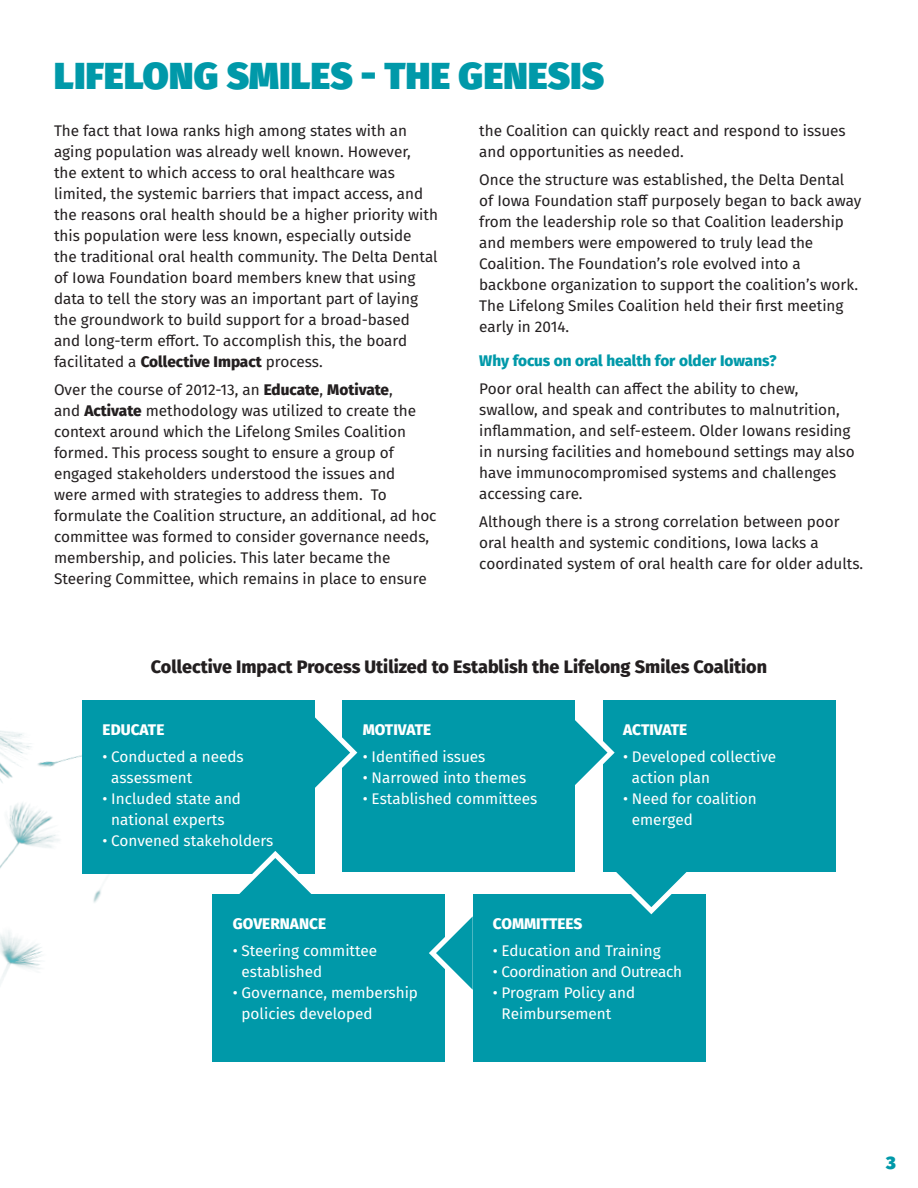
<style>
.page{position:relative;width:918px;height:1188px;background:#fff}
.page>*{position:absolute;margin:0;border:0;box-sizing:border-box;transform-origin:0 0}
.Head{font:900 37.5px "Fira Sans";letter-spacing:.01em;color:#0099a9}
.Subhead_1{font:800 18px "Fira Sans";color:#231f20}
.t1{font:900 18px "Fira Sans";color:#0099a9}
.Body_copy{font:15.3px/21px "Fira Sans";color:#231f20}
.t2{font:15.3px/21px "Fira Sans";color:#fff}
.Subhead_2{font:800 15.3px "Fira Sans";color:#fff}
.Subhead_2-2{font:800 15.3px "Fira Sans";color:#0099a9}
.t3{font:15.3px "Fira Sans";letter-spacing:-.02em;color:#fff}
.s1{font-weight:800}
</style>
<div class="page">
<img style="left:0;top:700px;width:380px;height:362px">
<div style="left:343px;top:700px;width:232px;height:171px;background:#0099a9"></div>
<div style="left:603px;top:700px;width:233px;height:171px;background:#0099a9"></div>
<div style="left:473px;top:894px;width:232px;height:167px;background:#0099a9"></div>
<div style="left:213px;top:894px;width:232px;height:167px;background:#0099a9"></div>
<div style="left:82px;top:700px;width:233px;height:173px;background:#0099a9"></div>
<svg style="left:575px;top:720px;width:40px;height:65px"></svg>
<svg style="left:315px;top:716px;width:42px;height:73px"></svg>
<svg style="left:615px;top:871px;width:73px;height:43px"></svg>
<svg style="left:239px;top:851px;width:73px;height:43px"></svg>
<svg style="left:429px;top:916px;width:44px;height:74px"></svg>
<p class="Head" style="left:54px;top:41px;width:552px">LIFELONG SMILES - THE GENESIS</p>
<p class="Body_copy" style="left:54px;top:120px;width:385px">The fact that Iowa ranks high among states with an aging population was already well known. However,<br>the extent to which access to oral healthcare was limited, the systemic barriers that impact access, and the reasons oral health should be a higher priority with this population were less known, especially outside the traditional oral health community. The Delta Dental of Iowa Foundation board members knew that using data to tell the story was an important part of laying the groundwork to build support for a broad-based and long-term effort. To accomplish this, the board facilitated a <span class="s1">Collective Impact</span> process.</p>
<p class="Body_copy" style="left:54px;top:378px;width:384px">Over the course of 2012-13, an <span class="s1">Educate</span>, <span class="s1">Motivate</span>,<br>and <span class="s1">Activate</span> methodology was utilized to create the context around which the Lifelong Smiles Coalition formed. This process sought to ensure a group of engaged stakeholders understood the issues and<br>were armed with strategies to address them. To formulate the Coalition structure, an additional, ad hoc committee was formed to consider governance needs, membership, and policies. This later became the Steering Committee, which remains in place to ensure</p>
<p class="Body_copy" style="left:479px;top:120px;width:368px">the Coalition can quickly react and respond to issues and opportunities as needed.</p>
<p class="Body_copy" style="left:479px;top:168px;width:384px">Once the structure was established, the Delta Dental of Iowa Foundation staff purposely began to back away from the leadership role so that Coalition leadership and members were empowered to truly lead the Coalition. The Foundation’s role evolved into a backbone organization to support the coalition’s work.<br>The Lifelong Smiles Coalition held their first meeting early in 2014.</p>
<p class="Subhead_2-2" style="left:479px;top:348px;width:299px">Why focus on oral health for older Iowans?</p>
<p class="Body_copy" style="left:479px;top:378px;width:377px">Poor oral health can affect the ability to chew, swallow, and speak and contributes to malnutrition, inflammation, and self-esteem. Older Iowans residing in nursing facilities and homebound settings may also have immunocompromised systems and challenges accessing care.</p>
<p class="Body_copy" style="left:479px;top:510px;width:386px">Although there is a strong correlation between poor oral health and systemic conditions, Iowa lacks a coordinated system of oral health care for older adults.</p>
<p class="Subhead_1" style="left:151px;top:651px;width:618px">Collective Impact Process Utilized to Establish the Lifelong Smiles Coalition</p>
<p class="Subhead_2" style="left:103px;top:716px;width:63px">EDUCATE</p>
<p class="t2" style="left:111px;top:746px;width:134px;text-indent:-9px">• Conducted a needs assessment</p>
<p class="t2" style="left:103px;top:788px;width:140px;text-align:center">• Included state and national experts</p>
<p class="t2" style="left:103px;top:830px;width:172px">• Convened stakeholders</p>
<p class="Subhead_2" style="left:363px;top:716px;width:70px">MOTIVATE</p>
<p class="t2" style="left:363px;top:746px;width:124px">• Identified issues</p>
<p class="t2" style="left:363px;top:767px;width:165px">• Narrowed into themes</p>
<p class="t2" style="left:363px;top:788px;width:176px">• Established committees</p>
<p class="Subhead_2" style="left:623px;top:716px;width:66px">ACTIVATE</p>
<p class="t2" style="left:632px;top:746px;width:146px;text-indent:-9px">• Developed collective action plan</p>
<p class="t2" style="left:632px;top:788px;width:126px;text-indent:-9px">• Need for coalition emerged</p>
<p class="Subhead_2" style="left:233px;top:910px;width:95px">GOVERNANCE</p>
<p class="t2" style="left:242px;top:940px;width:137px;text-indent:-9px">• Steering committee established</p>
<p class="t2" style="left:242px;top:982px;width:178px;text-indent:-9px">• Governance, membership policies developed</p>
<p class="Subhead_2" style="left:493px;top:910px;width:91px">COMMITTEES</p>
<p class="t2" style="left:493px;top:940px;width:169px">• Education and Training</p>
<p class="t3" style="left:493px;top:961px;width:191px">• Coordination and Outreach</p>
<p class="t2" style="left:502px;top:982px;width:135px;text-indent:-9px">• Program Policy and<br>Reimbursement</p>
<p class="t1" style="left:886px;top:1147px;width:11px">3</p>
</div>
